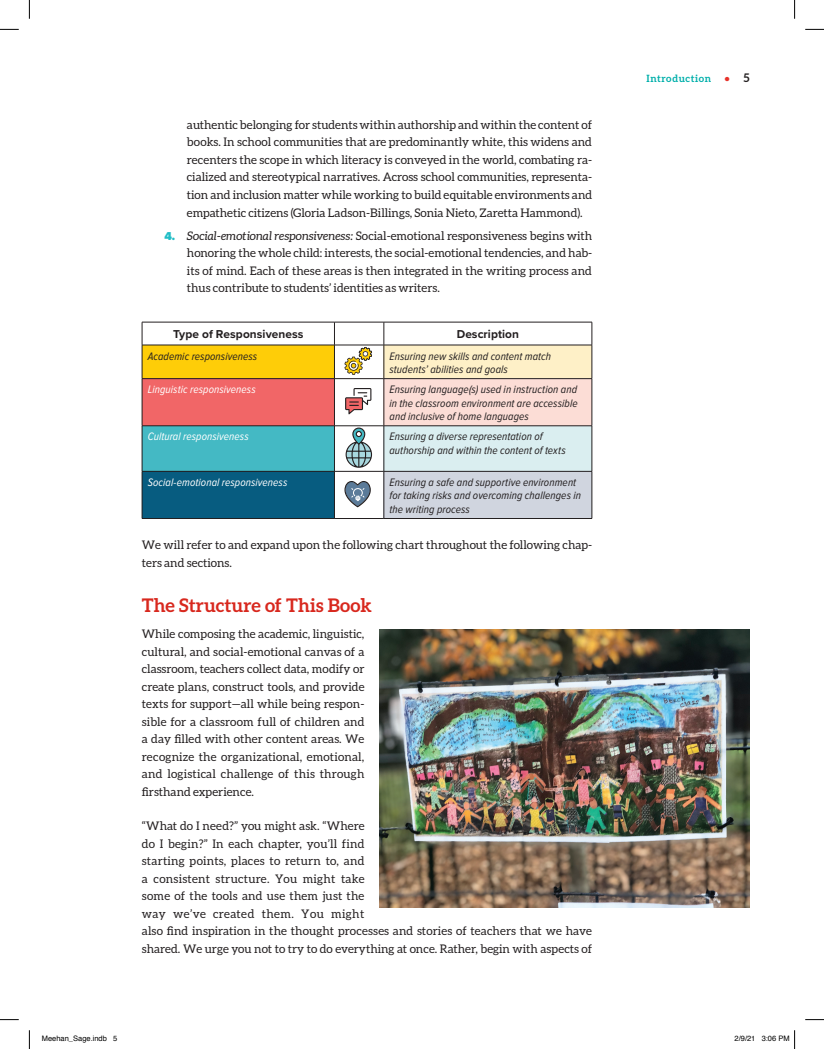
<style>
.page{position:relative;width:824px;height:1049px;background:#fff}
.page>*{position:absolute;margin:0;border:0;box-sizing:border-box;transform-origin:0 0}
.t1{font:700 18.75px "Aleo";letter-spacing:.005em;color:#d8281e}
.t2{font:11.88px/17.5px "Aleo";color:#231f20;text-align:justify}
.t3{font:700 11.88px "Proxima Nova";letter-spacing:.005em;color:#231f20}
.t4{font:italic 11.25px/13.5px "Proxima Nova Cond";letter-spacing:.01em;color:#231f20}
.t5{font:italic 11.25px "Proxima Nova Cond";letter-spacing:.005em;color:#fff}
.t6{font:700 10px "Aleo";letter-spacing:.06em;color:#00afaa}
.t7{font:700 10px "Aleo";color:#e7312a}
.t8{font:7.5px "Helvetica";color:#000}
.s1{font-family:"Proxima Nova";font-weight:900;color:#21bdc6}
.s2{font-style:italic}
.s3{font-size:11.88px;color:#231f20}
</style>
<div class="page">
<div style="left:142px;top:345px;width:192px;height:34px;background:#fecd08"></div>
<div style="left:384px;top:345px;width:208px;height:34px;background:#fef0c7"></div>
<div style="left:142px;top:379px;width:192px;height:47px;background:#f16667"></div>
<div style="left:384px;top:379px;width:208px;height:47px;background:#fcddd6"></div>
<div style="left:142px;top:426px;width:192px;height:45px;background:#44b9c4"></div>
<div style="left:384px;top:426px;width:208px;height:45px;background:#daeef0"></div>
<div style="left:142px;top:471px;width:192px;height:47px;background:#075c80"></div>
<div style="left:384px;top:471px;width:208px;height:47px;background:#d0d5df"></div>
<hr style="left:142px;top:322px;width:192px;height:1px;background:#231f20">
<svg style="left:142px;top:322px;width:1px;height:23px"></svg>
<hr style="left:334px;top:322px;width:50px;height:1px;background:#231f20">
<svg style="left:334px;top:322px;width:1px;height:23px"></svg>
<hr style="left:384px;top:322px;width:208px;height:1px;background:#231f20">
<svg style="left:384px;top:322px;width:1px;height:23px"></svg>
<svg style="left:592px;top:322px;width:1px;height:23px"></svg>
<hr style="left:142px;top:345px;width:192px;height:1px;background:#231f20">
<hr style="left:142px;top:345px;width:1px;height:33px;background:#231f20">
<hr style="left:334px;top:345px;width:50px;height:1px;background:#231f20">
<hr style="left:334px;top:345px;width:1px;height:33px;background:#231f20">
<hr style="left:384px;top:345px;width:208px;height:1px;background:#231f20">
<hr style="left:384px;top:345px;width:1px;height:33px;background:#231f20">
<hr style="left:592px;top:345px;width:1px;height:33px;background:#231f20">
<hr style="left:142px;top:378px;width:192px;height:1px;background:#231f20">
<hr style="left:142px;top:379px;width:1px;height:47px;background:#231f20">
<hr style="left:334px;top:378px;width:50px;height:1px;background:#231f20">
<hr style="left:334px;top:379px;width:1px;height:47px;background:#231f20">
<hr style="left:384px;top:378px;width:208px;height:1px;background:#231f20">
<hr style="left:384px;top:379px;width:1px;height:47px;background:#231f20">
<hr style="left:592px;top:379px;width:1px;height:47px;background:#231f20">
<hr style="left:142px;top:425px;width:192px;height:1px;background:#231f20">
<hr style="left:142px;top:426px;width:1px;height:45px;background:#231f20">
<hr style="left:334px;top:425px;width:50px;height:1px;background:#231f20">
<hr style="left:334px;top:426px;width:1px;height:45px;background:#231f20">
<hr style="left:384px;top:425px;width:208px;height:1px;background:#231f20">
<hr style="left:384px;top:426px;width:1px;height:45px;background:#231f20">
<hr style="left:592px;top:426px;width:1px;height:45px;background:#231f20">
<hr style="left:142px;top:471px;width:192px;height:1px;background:#231f20">
<hr style="left:142px;top:471px;width:1px;height:47px;background:#231f20">
<hr style="left:334px;top:471px;width:50px;height:1px;background:#231f20">
<hr style="left:334px;top:471px;width:1px;height:47px;background:#231f20">
<hr style="left:384px;top:471px;width:208px;height:1px;background:#231f20">
<hr style="left:384px;top:471px;width:1px;height:47px;background:#231f20">
<hr style="left:592px;top:471px;width:1px;height:47px;background:#231f20">
<hr style="left:142px;top:518px;width:192px;height:1px;background:#231f20">
<hr style="left:334px;top:518px;width:50px;height:1px;background:#231f20">
<hr style="left:384px;top:518px;width:208px;height:1px;background:#231f20">
<img style="left:379px;top:629px;width:370px;height:278px">
<svg style="left:344px;top:347px;width:28px;height:28px"></svg>
<svg style="left:345px;top:388px;width:26px;height:26px"></svg>
<svg style="left:346px;top:427px;width:26px;height:41px"></svg>
<svg style="left:344px;top:481px;width:27px;height:26px"></svg>
<svg style="left:0;top:29px;width:19px;height:1px"></svg>
<svg style="left:805px;top:29px;width:19px;height:1px"></svg>
<svg style="left:0;top:1019px;width:19px;height:1px"></svg>
<svg style="left:805px;top:1019px;width:19px;height:1px"></svg>
<svg style="left:29px;top:0;width:1px;height:19px"></svg>
<svg style="left:29px;top:1030px;width:1px;height:19px"></svg>
<svg style="left:794px;top:0;width:1px;height:19px"></svg>
<svg style="left:794px;top:1030px;width:1px;height:19px"></svg>
<p class="t2" style="left:187px;top:116px;width:407px">authentic belonging for students within authorship and within the content of books. In school communities that are predominantly white, this widens and recenters the scope in which literacy is conveyed in the world, combating ra&shy;cialized and stereotypical narratives. Across school communities, representa&shy;tion and inclusion matter while working to build equitable environments and empathetic citizens (Gloria Ladson-Billings, Sonia Nieto, Zaretta Hammond).</p>
<p class="t2" style="left:187px;top:226px;width:407px;text-indent:-23px"><span class="s1">4.</span> <span class="s2">Social-emotional responsiveness:</span> Social-emotional responsiveness begins with honoring the whole child: interests, the social-emotional tendencies, and hab&shy;its of mind. Each of these areas is then integrated in the writing process and thus contribute to students’ identities as writers.</p>
<p class="t3" style="left:173px;top:325px;width:132px">Type of Responsiveness</p>
<p class="t3" style="left:457px;top:325px;width:64px">Description</p>
<p class="t4" style="left:148px;top:349px;width:111px">Academic responsiveness</p>
<p class="t4" style="left:389px;top:349px;width:163px">Ensuring new skills and content match students’ abilities and goals</p>
<p class="t5" style="left:148px;top:383px;width:109px">Linguistic responsiveness</p>
<p class="t4" style="left:389px;top:383px;width:190px;text-align:justify">Ensuring language(s) used in instruction and in the classroom environment are accessible and inclusive of home languages</p>
<p class="t5" style="left:148px;top:430px;width:102px">Cultural responsiveness</p>
<p class="t4" style="left:389px;top:430px;width:178px">Ensuring a diverse representation of authorship and within the content of texts</p>
<p class="t5" style="left:148px;top:476px;width:141px">Social-emotional responsiveness</p>
<p class="t4" style="left:389px;top:476px;width:193px">Ensuring a safe and supportive environment for taking risks and overcoming challenges in the writing process</p>
<p class="t2" style="left:142px;top:536px;width:452px">We will refer to and expand upon the following chart throughout the following chap&shy;ters and sections.</p>
<h1 class="t1" style="left:142px;top:594px;width:231px">The Structure of This Book</h1>
<p class="t2" style="left:142px;top:625px;width:224px">While composing the academic, linguistic, cultural, and social-emotional canvas of a classroom, teachers collect data, modify or create plans, construct tools, and provide texts for support—all while being respon&shy;sible for a classroom full of children and a day filled with other content areas. We recognize the organizational, emotional, and logistical challenge of this through firsthand experience.</p>
<p class="t2" style="left:142px;top:817px;width:452px;text-align:left">“What do I need?” you might ask. “Where<br>do I begin?” In each chapter, you’ll find<br>starting points, places to return to, and<br>a consistent structure. You might take<br>some of the tools and use them just the<br>way we’ve created them. You might<br>also find inspiration in the thought processes and stories of teachers that we have shared. We urge you not to try to do everything at once. Rather, begin with aspects of</p>
<p class="t6" style="left:646px;top:73px;width:66px">Introduction</p>
<p class="t7" style="left:725px;top:73px;width:26px">• <span class="s3">5</span></p>
<p class="t8" style="left:42px;top:1033px;width:77px">Meehan_Sage.indb 5</p>
<p class="t8" style="left:734px;top:1033px;width:57px">2/9/21 3:06 PM</p>
</div>
